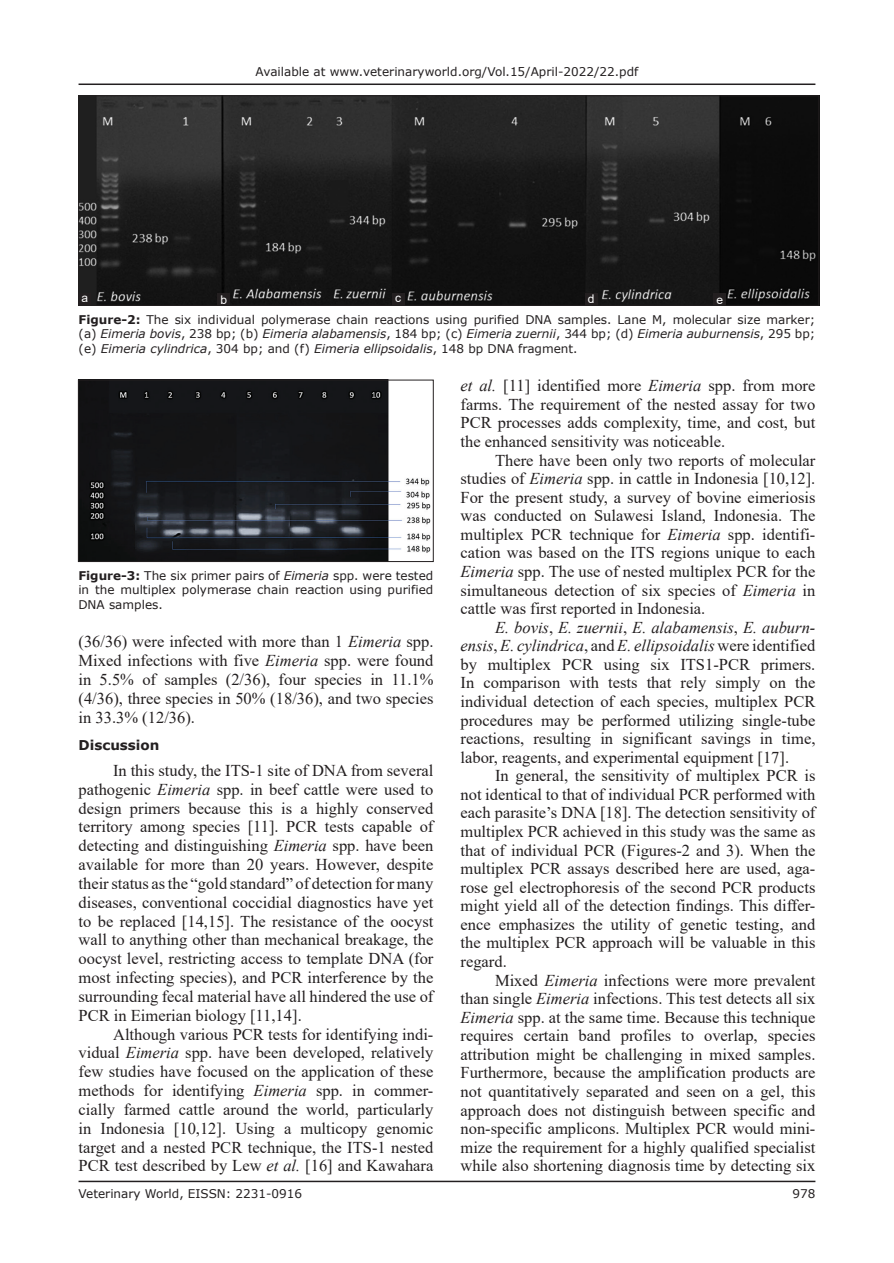
<style>
.page{position:relative;width:894px;height:1263px;background:#fff}
.page>*{position:absolute;margin:0;border:0;box-sizing:border-box;transform-origin:0 0}
.TX{font:16.5px/18.6px "Times New Roman";color:#231f20;text-align:justify}
.t1{font:700 13.5px "Verdana";color:#231f20}
.FGC{font:12px/14.5px "Verdana";color:#231f20;text-align:justify}
.LABEL{font:12px "Arial";color:#fff}
.s1{font-weight:700}
.s2{font-style:italic}
</style>
<div class="page">
<hr style="left:78px;top:1180px;width:737px;height:2px;background:#231f20">
<hr style="left:78px;top:83px;width:737px;height:2px;background:#231f20">
<img style="left:80px;top:382px;width:351px;height:178px">
<div style="left:78px;top:380px;width:355px;height:182px;border:1px solid #231f20"></div>
<img style="left:80px;top:98px;width:736px;height:205px">
<div style="left:78px;top:96px;width:740px;height:209px;border:1px solid #231f20"></div>
<div style="left:584px;top:293px;width:13px;height:12px;background:#231f20"></div>
<div style="left:713px;top:293px;width:12px;height:13px;background:#231f20"></div>
<div style="left:392px;top:293px;width:12px;height:12px;background:#231f20"></div>
<div style="left:217px;top:293px;width:13px;height:13px;background:#231f20"></div>
<div style="left:78px;top:293px;width:13px;height:12px;background:#231f20"></div>
<p class="FGC" style="left:255px;top:64px;width:384px">Available at www.veterinaryworld.org/Vol.15/April-2022/22.pdf</p>
<p class="LABEL" style="left:82px;top:290px;width:8px">a</p>
<p class="LABEL" style="left:220px;top:291px;width:8px">b</p>
<p class="LABEL" style="left:395px;top:290px;width:7px">c</p>
<p class="LABEL" style="left:587px;top:291px;width:8px">d</p>
<p class="LABEL" style="left:716px;top:291px;width:8px">e</p>
<p class="FGC" style="left:78px;top:312px;width:738px"><span class="s1">Figure-2:</span> The six individual polymerase chain reactions using purified DNA samples. Lane M, molecular size marker; (a) <span class="s2">Eimeria bovis</span>, 238 bp; (b) <span class="s2">Eimeria alabamensis</span>, 184 bp; (c) <span class="s2">Eimeria zuernii</span>, 344 bp; (d) <span class="s2">Eimeria auburnensis</span>, 295 bp; (e) <span class="s2">Eimeria cylindrica</span>, 304 bp; and (f) <span class="s2">Eimeria ellipsoidalis</span>, 148 bp DNA fragment.</p>
<p class="FGC" style="left:78px;top:568px;width:356px"><span class="s1">Figure-3:</span> The six primer pairs of <span class="s2">Eimeria</span> spp. were tested in the multiplex polymerase chain reaction using purified DNA samples.</p>
<p class="TX" style="left:78px;top:632px;width:356px">(36/36) were infected with more than 1 <span class="s2">Eimeria</span> spp.<br>Mixed infections with five <span class="s2">Eimeria</span> spp. were found in 5.5% of samples (2/36), four species in 11.1% (4/36), three species in 50% (18/36), and two species in 33.3% (12/36).</p>
<h1 class="t1" style="left:78px;top:735px;width:82px">Discussion</h1>
<p class="TX" style="left:78px;top:760px;width:356px;text-indent:34px">In this study, the ITS-1 site of DNA from several pathogenic <span class="s2">Eimeria</span> spp. in beef cattle were used to design primers because this is a highly conserved territory among species [11]. PCR tests capable of detecting and distinguishing <span class="s2">Eimeria</span> spp. have been available for more than 20 years. However, despite their status as the “gold standard” of detection for many diseases, conventional coccidial diagnostics have yet to be replaced [14,15]. The resistance of the oocyst wall to anything other than mechanical breakage, the oocyst level, restricting access to template DNA (for most infecting species), and PCR interference by the surrounding fecal material have all hindered the use of PCR in Eimerian biology [11,14].</p>
<p class="TX" style="left:78px;top:1024px;width:356px;text-indent:34px">Although various PCR tests for identifying indi&shy;vidual <span class="s2">Eimeria</span> spp. have been developed, relatively few studies have focused on the application of these methods for identifying <span class="s2">Eimeria</span> spp. in commer&shy;cially farmed cattle around the world, particularly in Indonesia [10,12]. Using a multicopy genomic target and a nested PCR technique, the ITS-1 nested PCR test described by Lew <span class="s2">et al.</span> [16] and Kawahara</p>
<p class="TX" style="left:460px;top:376px;width:356px"><span class="s2">et al.</span> [11] identified more <span class="s2">Eimeria</span> spp. from more farms. The requirement of the nested assay for two PCR processes adds complexity, time, and cost, but the enhanced sensitivity was noticeable.</p>
<p class="TX" style="left:460px;top:450px;width:356px;text-indent:34px">There have been only two reports of molecular studies of <span class="s2">Eimeria</span> spp. in cattle in Indonesia [10,12].<br>For the present study, a survey of bovine eimeriosis was conducted on Sulawesi Island, Indonesia. The multiplex PCR technique for <span class="s2">Eimeria</span> spp. identifi&shy;cation was based on the ITS regions unique to each <span class="s2">Eimeria</span> spp. The use of nested multiplex PCR for the simultaneous detection of six species of <span class="s2">Eimeria</span> in cattle was first reported in Indonesia.</p>
<p class="TX" style="left:460px;top:617px;width:356px;text-indent:34px"><span class="s2">E. bovis</span>, <span class="s2">E. zuernii</span>, <span class="s2">E. alabamensis</span>, <span class="s2">E. auburn&shy;ensis</span>, <span class="s2">E. cylindrica</span>, and <span class="s2">E. ellipsoidalis</span> were identified by multiplex PCR using six ITS1-PCR primers.<br>In comparison with tests that rely simply on the individual detection of each species, multiplex PCR procedures may be performed utilizing single-tube reactions, resulting in significant savings in time, labor, reagents, and experimental equipment [17].</p>
<p class="TX" style="left:460px;top:766px;width:356px;text-indent:34px">In general, the sensitivity of multiplex PCR is not identical to that of individual PCR performed with each parasite’s DNA [18]. The detection sensitivity of multiplex PCR achieved in this study was the same as that of individual PCR (Figures-2 and 3). When the multiplex PCR assays described here are used, aga&shy;rose gel electrophoresis of the second PCR products might yield all of the detection findings. This differ&shy;ence emphasizes the utility of genetic testing, and the multiplex PCR approach will be valuable in this regard.</p>
<p class="TX" style="left:460px;top:970px;width:356px;text-indent:34px">Mixed <span class="s2">Eimeria</span> infections were more prevalent than single <span class="s2">Eimeria</span> infections. This test detects all six <span class="s2">Eimeria</span> spp. at the same time. Because this technique requires certain band profiles to overlap, species attribution might be challenging in mixed samples.<br>Furthermore, because the amplification products are not quantitatively separated and seen on a gel, this approach does not distinguish between specific and non-specific amplicons. Multiplex PCR would mini&shy;mize the requirement for a highly qualified specialist while also shortening diagnosis time by detecting six</p>
<p class="FGC" style="left:78px;top:1186px;width:225px">Veterinary World, EISSN: 2231-0916</p>
<p class="FGC" style="left:792px;top:1186px;width:24px">978</p>
</div>
